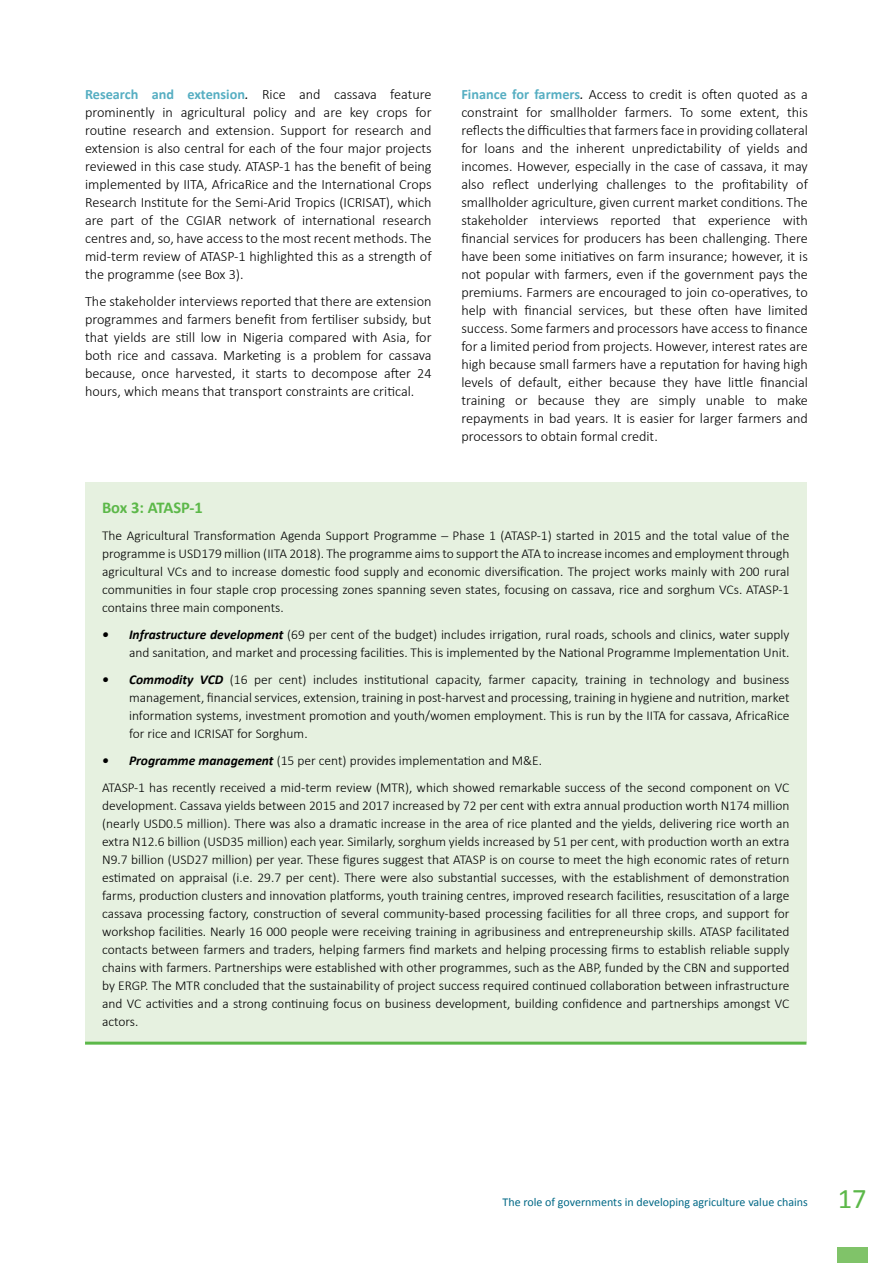
<style>
.page{position:relative;width:893px;height:1263px;background:#fff}
.page>*{position:absolute;margin:0;border:0;box-sizing:border-box;transform-origin:0 0}
.t1{font:28.5px "Calibri";color:#5cb849}
.Box_heading{font:700 16.5px "Calibri";letter-spacing:-.01em;color:#5cb849}
.Body_Text_-_Left{font:300 14.25px/18px "Calibri";color:#000;text-align:justify}
.Box{font:300 13.5px/18px "Calibri";color:#000;text-align:justify}
.t2{font:12px "Calibri";color:#006886}
.s1{font-weight:700;color:#56aec2}
.s2{font-weight:400;font-style:italic}
.s3{font-family:"Times New Roman";font-weight:400}
.s4{font-weight:700;font-style:italic}
</style>
<div class="page">
<div style="left:85px;top:483px;width:721px;height:560px;background:#e6f1e0"></div>
<hr style="left:85px;top:1042px;width:721px;height:3px;background:#5cb849">
<div style="left:837px;top:1247px;width:31px;height:16px;background:#80c369"></div>
<p class="Body_Text_-_Left" style="left:85px;top:85px;width:348px"><span class="s1">Research and extension</span><span class="s2">.</span> Rice and cassava feature prominently in agricultural policy and are key crops for routine research and extension. Support for research and extension is also central for each of the four major projects reviewed in this case study. ATASP-1 has the benefit of being implemented by IITA, AfricaRice and the International Crops Research Institute for the Semi-Arid Tropics (ICRISAT), which are part of the CGIAR network of international research centres and, so, have access to the most recent methods. The mid-term review of ATASP-1 highlighted this as a strength of the programme (see Box 3).</p>
<p class="Body_Text_-_Left" style="left:85px;top:292px;width:348px">The stakeholder interviews reported that there are extension programmes and farmers benefit from fertiliser subsidy, but that yields are still low in Nigeria compared with Asia, for both rice and cassava. Marketing is a problem for cassava because, once harvested, it starts to decompose after 24 hours, which means that transport constraints are critical.</p>
<p class="Body_Text_-_Left" style="left:461px;top:85px;width:348px"><span class="s1">Finance for farmers</span><span class="s2">.</span> Access to credit is often quoted as a constraint for smallholder farmers. To some extent, this reflects the difficulties that farmers face in providing collateral for loans and the inherent unpredictability of yields and incomes. However, especially in the case of cassava, it may also reflect underlying challenges to the profitability of smallholder agriculture, given current market conditions. The stakeholder interviews reported that experience with financial services for producers has been challenging. There have been some initiatives on farm insurance; however, it is not popular with farmers, even if the government pays the premiums. Farmers are encouraged to join co-operatives, to help with financial services, but these often have limited success. Some farmers and processors have access to finance for a limited period from projects. However, interest rates are high because small farmers have a reputation for having high levels of default, either because they have little financial training or because they are simply unable to make repayments in bad years. It is easier for larger farmers and processors to obtain formal credit.</p>
<p class="Box_heading" style="left:102px;top:497px;width:102px">Box 3: ATASP-1</p>
<p class="Box" style="left:102px;top:526px;width:689px">The Agricultural Transformation Agenda Support Programme <span class="s3">–</span> Phase 1 (ATASP-1) started in 2015 and the total value of the programme is USD179 million (IITA 2018). The programme aims to support the ATA to increase incomes and employment through agricultural VCs and to increase domestic food supply and economic diversification. The project works mainly with 200 rural communities in four staple crop processing zones spanning seven states, focusing on cassava, rice and sorghum VCs. ATASP-1 contains three main components.</p>
<p class="Box" style="left:102px;top:625px;width:689px;text-align:right"><span class="s4">• Infrastructure development</span> (69 per cent of the budget) includes irrigation, rural roads, schools and clinics, water supply and sanitation, and market and processing facilities. This is implemented by the National Programme Implementation Unit.</p>
<p class="Box" style="left:129px;top:670px;width:662px;text-indent:-27px"><span class="s4">• Commodity VCD</span> (16 per cent) includes institutional capacity, farmer capacity, training in technology and business management, financial services, extension, training in post-harvest and processing, training in hygiene and nutrition, market information systems, investment promotion and youth/women employment. This is run by the IITA for cassava, AfricaRice for rice and ICRISAT for Sorghum.</p>
<p class="Box" style="left:102px;top:751px;width:442px"><span class="s4">• Programme management</span> (15 per cent) provides implementation and M&amp;E.</p>
<p class="Box" style="left:102px;top:778px;width:689px">ATASP-1 has recently received a mid-term review (MTR), which showed remarkable success of the second component on VC development. Cassava yields between 2015 and 2017 increased by 72 per cent with extra annual production worth N174 million (nearly USD0.5 million). There was also a dramatic increase in the area of rice planted and the yields, delivering rice worth an extra N12.6 billion (USD35 million) each year. Similarly, sorghum yields increased by 51 per cent, with production worth an extra N9.7 billion (USD27 million) per year. These figures suggest that ATASP is on course to meet the high economic rates of return estimated on appraisal (i.e. 29.7 per cent). There were also substantial successes, with the establishment of demonstration farms, production clusters and innovation platforms, youth training centres, improved research facilities, resuscitation of a large cassava processing factory, construction of several community-based processing facilities for all three crops, and support for workshop facilities. Nearly 16 000 people were receiving training in agribusiness and entrepreneurship skills. ATASP facilitated contacts between farmers and traders, helping farmers find markets and helping processing firms to establish reliable supply chains with farmers. Partnerships were established with other programmes, such as the ABP, funded by the CBN and supported by ERGP. The MTR concluded that the sustainability of project success required continued collaboration between infrastructure and VC activities and a strong continuing focus on business development, building confidence and partnerships amongst VC actors.</p>
<p class="t2" style="left:503px;top:1194px;width:307px">The role of governments in developing agriculture value chains</p>
<h1 class="t1" style="left:838px;top:1180px;width:30px">17</h1>
</div>
